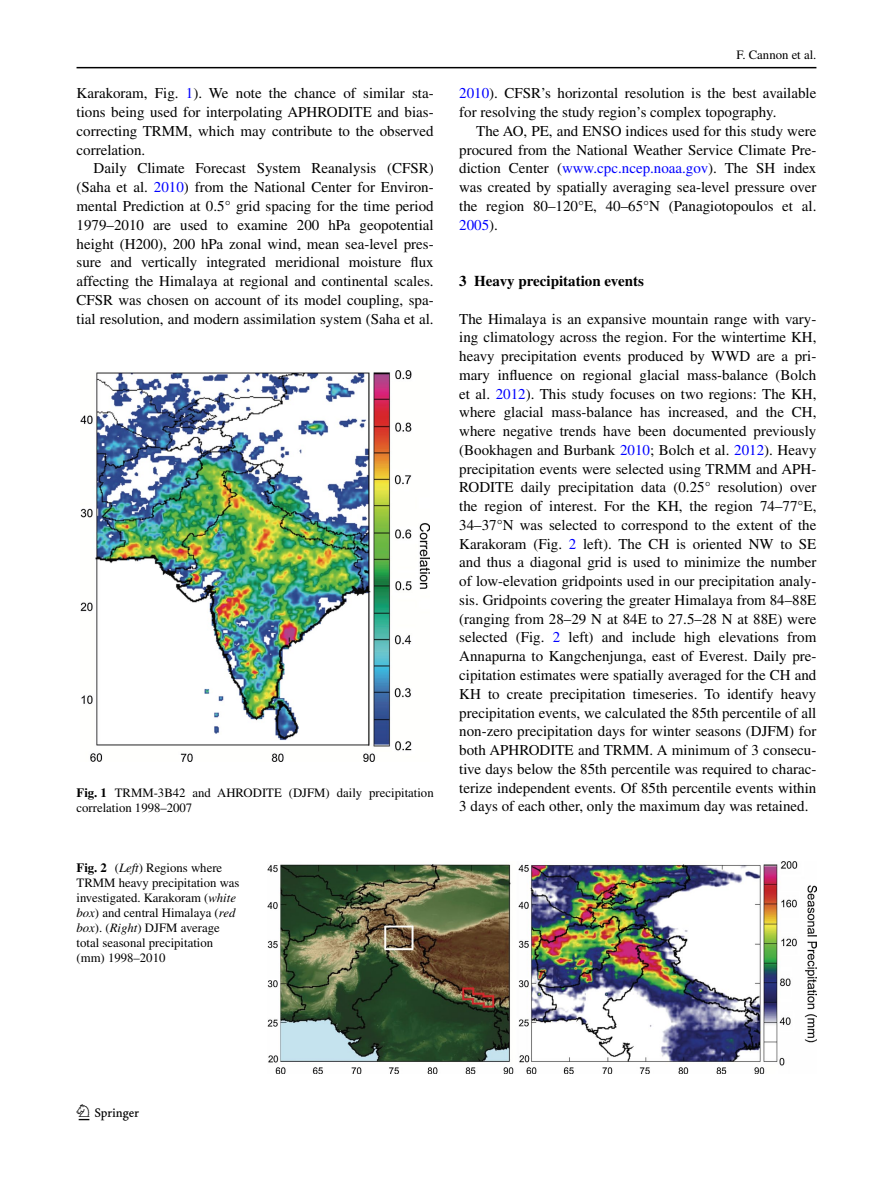
<style>
.page{position:relative;width:893px;height:1187px;background:#fff}
.page>*{position:absolute;margin:0;border:0;box-sizing:border-box;transform-origin:0 0}
.t1{font:22.5px "Springnew";color:#000}
.t2{font:15px/18.8px "Times";color:#000;text-align:justify}
.t3{font:700 15px "Times";color:#000}
.t4{font:12.75px/15px "Times";color:#000}
.s1{color:#00f}
.s2{font-weight:700}
.s3{font-style:italic}
</style>
<div class="page">
<hr style="left:77px;top:67px;width:739px;height:1px;background:#000">
<img style="left:81px;top:371px;width:348px;height:390px">
<img style="left:268px;top:861px;width:548px;height:212px">
<p class="t2" style="left:77px;top:84px;width:359px">Karakoram, Fig. <span class="s1">1</span>). We note the chance of similar sta&shy;tions being used for interpolating APHRODITE and bias&shy;correcting TRMM, which may contribute to the observed correlation.</p>
<p class="t2" style="left:77px;top:159px;width:359px;text-indent:17px">Daily Climate Forecast System Reanalysis (CFSR) (Saha et al. <span class="s1">2010</span>) from the National Center for Environ&shy;mental Prediction at 0.5° grid spacing for the time period 1979–2010 are used to examine 200 hPa geopotential height (H200), 200 hPa zonal wind, mean sea-level pres&shy;sure and vertically integrated meridional moisture flux affecting the Himalaya at regional and continental scales.<br>CFSR was chosen on account of its model coupling, spa&shy;tial resolution, and modern assimilation system (Saha et al.</p>
<p class="t4" style="left:77px;top:784px;width:359px"><span class="s2">Fig. 1</span> TRMM-3B42 and AHRODITE (DJFM) daily precipitation correlation 1998–2007</p>
<p class="t4" style="left:77px;top:859px;width:164px"><span class="s2">Fig. 2</span> (<span class="s3">Left</span>) Regions where<br>TRMM heavy precipitation was investigated. Karakoram (<span class="s3">white box</span>) and central Himalaya (<span class="s3">red box</span>). (<span class="s3">Right</span>) DJFM average total seasonal precipitation (mm) 1998–2010</p>
<p class="t4" style="left:736px;top:48px;width:82px">F. Cannon et al.</p>
<p class="t2" style="left:459px;top:84px;width:359px"><span class="s1">2010</span>). CFSR’s horizontal resolution is the best available for resolving the study region’s complex topography.</p>
<p class="t2" style="left:459px;top:121px;width:359px;text-indent:17px">The AO, PE, and ENSO indices used for this study were procured from the National Weather Service Climate Pre&shy;diction Center (<span class="s1">www.cpc.ncep.noaa.gov</span>). The SH index was created by spatially averaging sea-level pressure over the region 80–120°E, 40–65°N (Panagiotopoulos et al.<br><span class="s1">2005</span>).</p>
<p class="t3" style="left:459px;top:272px;width:186px">3 Heavy precipitation events</p>
<p class="t2" style="left:459px;top:309px;width:359px">The Himalaya is an expansive mountain range with vary&shy;ing climatology across the region. For the wintertime KH, heavy precipitation events produced by WWD are a pri&shy;mary influence on regional glacial mass-balance (Bolch et al. <span class="s1">2012</span>). This study focuses on two regions: The KH, where glacial mass-balance has increased, and the CH, where negative trends have been documented previously (Bookhagen and Burbank <span class="s1">2010</span>; Bolch et al. <span class="s1">2012</span>). Heavy precipitation events were selected using TRMM and APH-RODITE daily precipitation data (0.25° resolution) over the region of interest. For the KH, the region 74–77°E, 34–37°N was selected to correspond to the extent of the Karakoram (Fig. <span class="s1">2</span> left). The CH is oriented NW to SE and thus a diagonal grid is used to minimize the number of low-elevation gridpoints used in our precipitation analy&shy;sis. Gridpoints covering the greater Himalaya from 84–88E (ranging from 28–29 N at 84E to 27.5–28 N at 88E) were selected (Fig. <span class="s1">2</span> left) and include high elevations from Annapurna to Kangchenjunga, east of Everest. Daily pre&shy;cipitation estimates were spatially averaged for the CH and KH to create precipitation timeseries. To identify heavy precipitation events, we calculated the 85th percentile of all non-zero precipitation days for winter seasons (DJFM) for both APHRODITE and TRMM. A minimum of 3 consecu&shy;tive days below the 85th percentile was required to charac&shy;terize independent events. Of 85th percentile events within 3 days of each other, only the maximum day was retained.</p>
<h1 class="t1" style="left:79px;top:1104px;width:62px">1 3</h1>
</div>
